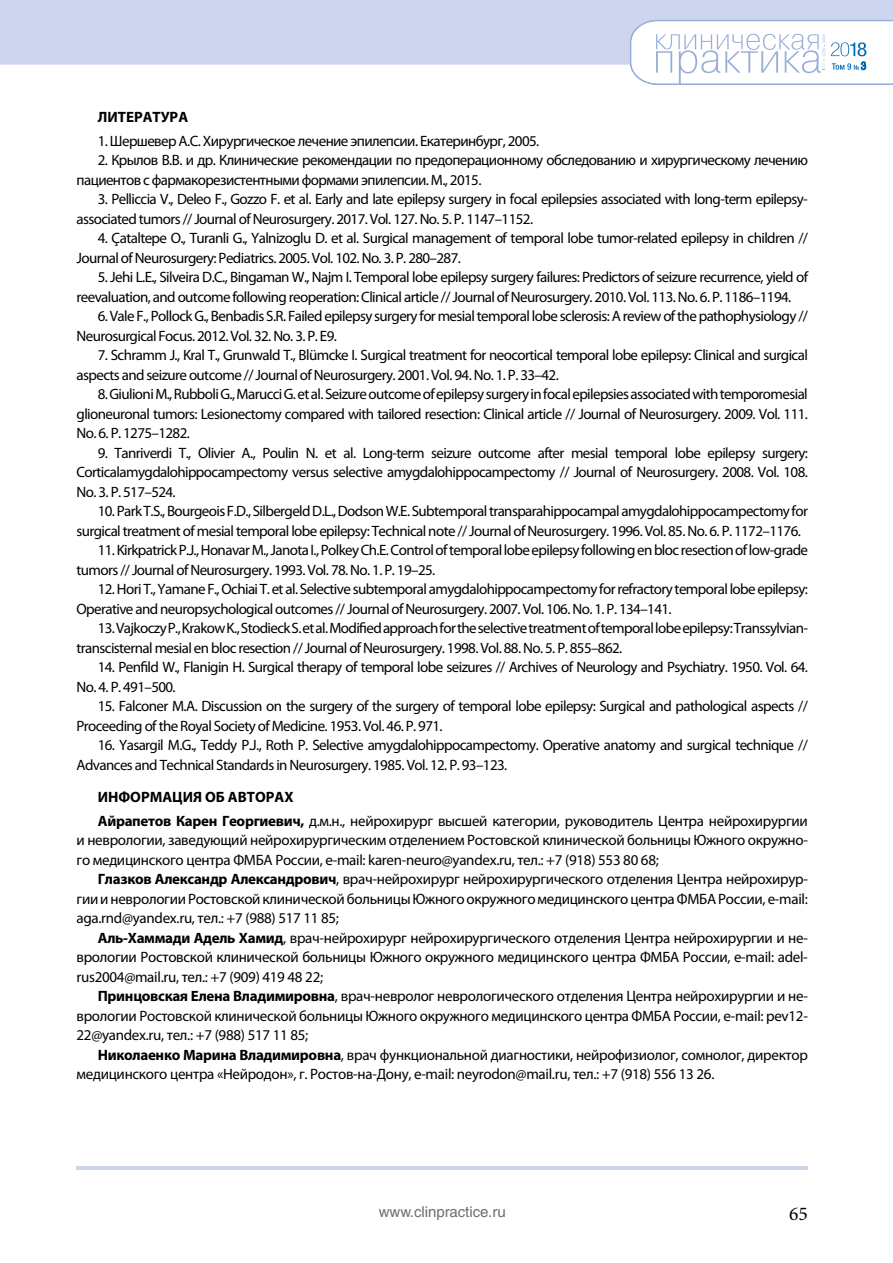
<style>
.page{position:relative;width:893px;height:1263px;background:#fff}
.page>*{position:absolute;margin:0;border:0;box-sizing:border-box;transform-origin:0 0}
.t1{font:19.5px "Minion Pro";color:#000}
.t2{font:15px/19.5px "Myriad Pro";letter-spacing:-.04em;color:#000}
.t3{font:15px/19.5px "Myriad Pro";letter-spacing:-.02em;color:#000}
.t4{font:15px "Helvetica Cyrillic";color:#706f6f}
.t5{font:700 15px "Myriad Pro";color:#000}
.t6{font:11.1px "Helvetica Cyrillic";color:#006ab3;scale:.85 1}
.s1{font-weight:700}
</style>
<div class="page">
<div style="left:0;top:0;width:893px;height:65px;background:#cdd6ee"></div>
<svg style="left:629px;top:19px;width:264px;height:66px"></svg>
<hr style="left:77px;top:1166px;width:731px;height:3px;background:#ccd6ef">
<p class="t5" style="left:98px;top:108px;width:92px">ЛИТЕРАТУРА</p>
<p class="t2" style="left:98px;top:131px;width:443px">1. Шершевер А.С. Хирургическое лечение эпилепсии. Екатеринбург, 2005.</p>
<p class="t2" style="left:77px;top:150px;width:733px;text-indent:21px">2. Крылов В.В. и др. Клинические рекомендации по предоперационному обследованию и хирургическому лечению пациентов с фармакорезистентными формами эпилепсии. М., 2015.</p>
<p class="t2" style="left:77px;top:189px;width:733px;text-indent:21px">3. Pelliccia V., Deleo F., Gozzo F. et al. Early and late epilepsy surgery in focal epilepsies associated with long-term epilepsy&shy;associated tumors // Journal of Neurosurgery. 2017. Vol. 127. No. 5. P. 1147–1152.</p>
<p class="t2" style="left:77px;top:228px;width:733px;text-indent:21px">4. Çataltepe O., Turanli G., Yalnizoglu D. et al. Surgical management of temporal lobe tumor-related epilepsy in children //<br>Journal of Neurosurgery: Pediatrics. 2005. Vol. 102. No. 3. P. 280–287.</p>
<p class="t2" style="left:77px;top:267px;width:733px;text-indent:21px">5. Jehi L.E., Silveira D.C., Bingaman W., Najm I. Temporal lobe epilepsy surgery failures: Predictors of seizure recurrence, yield of reevaluation, and outcome following reoperation: Clinical article // Journal of Neurosurgery. 2010. Vol. 113. No. 6. P. 1186–1194.</p>
<p class="t2" style="left:77px;top:306px;width:733px;text-indent:21px">6. Vale F., Pollock G., Benbadis S.R. Failed epilepsy surgery for mesial temporal lobe sclerosis: A review of the pathophysiology //<br>Neurosurgical Focus. 2012. Vol. 32. No. 3. P. E9.</p>
<p class="t2" style="left:77px;top:345px;width:733px;text-indent:21px">7. Schramm J., Kral T., Grunwald T., Blümcke I. Surgical treatment for neocortical temporal lobe epilepsy: Clinical and surgical aspects and seizure outcome // Journal of Neurosurgery. 2001. Vol. 94. No. 1. P. 33–42.</p>
<p class="t2" style="left:77px;top:384px;width:733px;text-align:justify;text-indent:21px">8. Giulioni M., Rubboli G., Marucci G. et al. Seizure outcome of epilepsy surgery in focal epilepsies associated with temporomesial glioneuronal tumors: Lesionectomy compared with tailored resection: Clinical article // Journal of Neurosurgery. 2009. Vol. 111.<br>No. 6. P. 1275–1282.</p>
<p class="t2" style="left:77px;top:443px;width:733px;text-align:justify;text-indent:21px">9. Tanriverdi T., Olivier A., Poulin N. et al. Long-term seizure outcome after mesial temporal lobe epilepsy surgery:<br>Corticalamygdalohippocampectomy versus selective amygdalohippocampectomy // Journal of Neurosurgery. 2008. Vol. 108.<br>No. 3. P. 517–524.</p>
<p class="t2" style="left:77px;top:501px;width:733px;text-indent:21px">10. Park T.S., Bourgeois F.D., Silbergeld D.L., Dodson W.E. Subtemporal transparahippocampal amygdalohippocampectomy for surgical treatment of mesial temporal lobe epilepsy: Technical note // Journal of Neurosurgery. 1996. Vol. 85. No. 6. P. 1172–1176.</p>
<p class="t2" style="left:77px;top:540px;width:733px;text-indent:21px">11. Kirkpatrick P.J., Honavar M., Janota I., Polkey Ch.E. Control of temporal lobe epilepsy following en bloc resection of low-grade tumors // Journal of Neurosurgery. 1993. Vol. 78. No. 1. P. 19–25.</p>
<p class="t2" style="left:77px;top:579px;width:733px;text-indent:21px">12. Hori T., Yamane F., Ochiai T. et al. Selective subtemporal amygdalohippocampectomy for refractory temporal lobe epilepsy:<br>Operative and neuropsychological outcomes // Journal of Neurosurgery. 2007. Vol. 106. No. 1. P. 134–141.</p>
<p class="t2" style="left:77px;top:618px;width:733px;text-indent:21px">13. Vajkoczy P., Krakow K., Stodieck S. et al. Modified approach for the selective treatment of temporal lobe epilepsy: Transsylvian&shy;transcisternal mesial en bloc resection // Journal of Neurosurgery. 1998. Vol. 88. No. 5. P. 855–862.</p>
<p class="t2" style="left:77px;top:657px;width:733px;text-indent:21px">14. Penfild W., Flanigin H. Surgical therapy of temporal lobe seizures // Archives of Neurology and Psychiatry. 1950. Vol. 64.<br>No. 4. P. 491–500.</p>
<p class="t2" style="left:77px;top:696px;width:733px;text-indent:21px">15. Falconer M.A. Discussion on the surgery of the surgery of temporal lobe epilepsy: Surgical and pathological aspects //<br>Proceeding of the Royal Society of Medicine. 1953. Vol. 46. P. 971.</p>
<p class="t2" style="left:77px;top:735px;width:733px;text-indent:21px">16. Yasargil M.G., Teddy P.J., Roth P. Selective amygdalohippocampectomy. Operative anatomy and surgical technique //<br>Advances and Technical Standards in Neurosurgery. 1985. Vol. 12. P. 93–123.</p>
<p class="t3" style="left:98px;top:785px;width:712px;line-height:23.7px"><span class="s1">ИНФОРМАЦИЯ ОБ АВТОРАХ<br>Айрапетов Карен Георгиевич,</span> д.м.н., нейрохирург высшей категории, руководитель Центра нейрохирургии</p>
<p class="t3" style="left:77px;top:830px;width:733px">и неврологии, заведующий нейрохирургическим отделением Ростовской клинической больницы Южного окружно&shy;го медицинского центра ФМБА России, e-mail: karen-neuro@yandex.ru, тел.: +7 (918) 553 80 68;</p>
<p class="t2" style="left:77px;top:869px;width:733px;text-align:justify;text-indent:21px"><span class="s1">Глазков Александр Александрович</span>, врач-нейрохирург нейрохирургического отделения Центра нейрохирур&shy;гии и неврологии Ростовской клинической больницы Южного окружного медицинского центра ФМБА России, e-mail: aga.rnd@yandex.ru, тел.: +7 (988) 517 11 85;</p>
<p class="t2" style="left:77px;top:928px;width:733px;text-align:justify;text-indent:21px"><span class="s1">Аль-Хаммади Адель Хамид</span>, врач-нейрохирург нейрохирургического отделения Центра нейрохирургии и не&shy;врологии Ростовской клинической больницы Южного окружного медицинского центра ФМБА России, е-mail: adel&shy;rus2004@mail.ru, тел.: +7 (909) 419 48 22;</p>
<p class="t2" style="left:77px;top:986px;width:733px;text-align:justify;text-indent:21px"><span class="s1">Принцовская Елена Владимировна</span>, врач-невролог неврологического отделения Центра нейрохирургии и не&shy;врологии Ростовской клинической больницы Южного окружного медицинского центра ФМБА России, e-mail: pev12- 22@yandex.ru, тел.: +7 (988) 517 11 85;</p>
<p class="t3" style="left:77px;top:1045px;width:733px;text-indent:21px"><span class="s1">Николаенко Марина Владимировна</span>, врач функциональной диагностики, нейрофизиолог, сомнолог, директор медицинского центра «Нейродон», г. Ростов-на-Дону, e-mail: neyrodon@mail.ru, тел.: +7 (918) 556 13 26.</p>
<p class="t4" style="left:379px;top:1203px;width:128px">www.clinpractice.ru</p>
<h1 class="t1" style="left:789px;top:1200px;width:20px">65</h1>
<p class="t6" style="left:861px;top:58px;width:8px">3</p>
</div>
